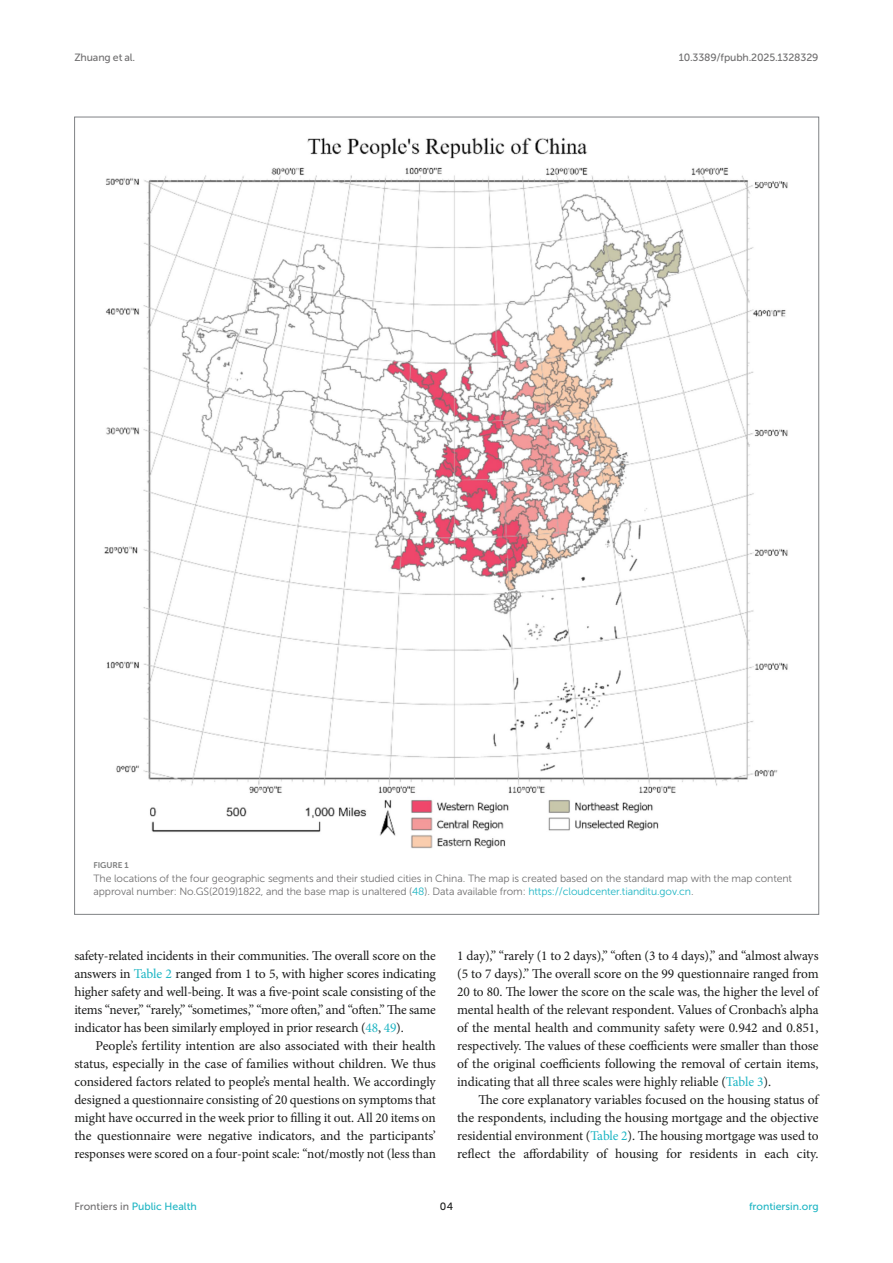
<style>
.page{position:relative;width:893px;height:1263px;background:#fff}
.page>*{position:absolute;margin:0;border:0;box-sizing:border-box;transform-origin:0 0}
.TEXT{font:13.5px/18px "Minion Pro";letter-spacing:-.01em;color:#1b1c1b;text-align:justify}
.FIG_LEG{font:10.5px/13.5px "Museo Sans 300";letter-spacing:-.01em;color:#706f70}
.t1{font:10.5px "Museo Sans 500";color:#1db5c3}
.t2{font:10.5px "Museo Sans 500";letter-spacing:-.015em;color:#706f70}
.t3{font:10.5px "Museo Sans 500";color:#1b1c1b}
.FIG_HD{font:8.25px "Museo Sans 700";letter-spacing:-.01em;color:#7e7f7f}
.s1{color:#1db5c3}
.s2{color:#706f70}
</style>
<div class="page">
<img style="left:104px;top:137px;width:684px;height:712px">
<p class="t2" style="left:74px;top:51px;width:62px">Zhuang et al.</p>
<p class="t2" style="left:679px;top:51px;width:141px">10.3389/fpubh.2025.1328329</p>
<p class="FIG_HD" style="left:94px;top:861px;width:37px">FIGURE 1</p>
<p class="FIG_LEG" style="left:94px;top:872px;width:700px">The locations of the four geographic segments and their studied cities in China. The map is created based on the standard map with the map content approval number: No.GS(2019)1822, and the base map is unaltered (<span class="s1">48</span>). Data available from: <span class="s1">https://cloudcenter.tianditu.gov.cn</span>.</p>
<p class="TEXT" style="left:74px;top:947px;width:363px">safety-related incidents in their communities. The overall score on the answers in <span class="s1">Table 2</span> ranged from 1 to 5, with higher scores indicating higher safety and well-being. It was a five-point scale consisting of the items “never,” “rarely,” “sometimes,” “more often,” and “often.” The same indicator has been similarly employed in prior research (<span class="s1">48</span>, <span class="s1">49</span>).</p>
<p class="TEXT" style="left:74px;top:1037px;width:363px;text-indent:21px">People’s fertility intention are also associated with their health status, especially in the case of families without children. We thus considered factors related to people’s mental health. We accordingly designed a questionnaire consisting of 20 questions on symptoms that might have occurred in the week prior to filling it out. All 20 items on the questionnaire were negative indicators, and the participants’ responses were scored on a four-point scale: “not/mostly not (less than</p>
<p class="TEXT" style="left:457px;top:947px;width:363px">1 day),” “rarely (1 to 2 days),” “often (3 to 4 days),” and “almost always (5 to 7 days).” The overall score on the 99 questionnaire ranged from 20 to 80. The lower the score on the scale was, the higher the level of mental health of the relevant respondent. Values of Cronbach’s alpha of the mental health and community safety were 0.942 and 0.851, respectively. The values of these coefficients were smaller than those of the original coefficients following the removal of certain items, indicating that all three scales were highly reliable (<span class="s1">Table 3</span>).</p>
<p class="TEXT" style="left:457px;top:1091px;width:363px;text-indent:21px">The core explanatory variables focused on the housing status of the respondents, including the housing mortgage and the objective residential environment (<span class="s1">Table 2</span>). The housing mortgage was used to reflect the affordability of housing for residents in each city.</p>
<p class="t1" style="left:74px;top:1200px;width:124px"><span class="s2">Frontiers in</span> Public Health</p>
<p class="t3" style="left:440px;top:1200px;width:15px">04</p>
<p class="t1" style="left:749px;top:1200px;width:71px">frontiersin.org</p>
</div>
